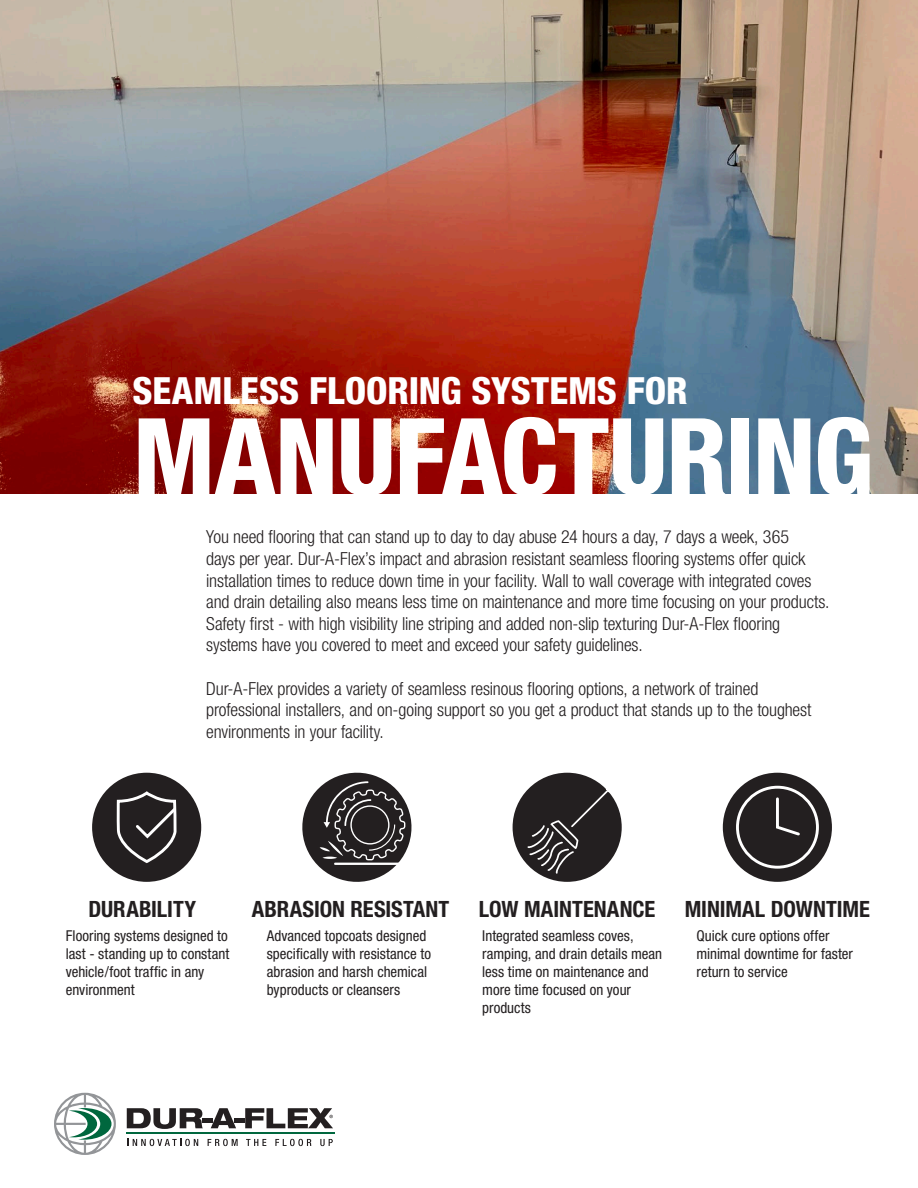
<style>
.page{position:relative;width:918px;height:1188px;background:#fff}
.page>*{position:absolute;margin:0;border:0;box-sizing:border-box;transform-origin:0 0}
.t1{font:800 condensed 106.5px "Helvetica Neue";letter-spacing:-.015em;color:#fff}
.t2{font:800 condensed 37.5px "Helvetica Neue";letter-spacing:-.005em;color:#fff}
.t3{font:700 condensed 22.5px "Helvetica Neue";color:#231f20}
.t4{font:300 condensed 18px/21.6px "Helvetica Neue";letter-spacing:-.01em;color:#231f20}
.t5{font:condensed 15px/18px "Helvetica Neue";color:#231f20}
</style>
<div class="page">
<img style="left:0;top:0;width:918px;height:494px">
<div style="left:92px;top:773px;width:109px;height:109px;background:#231f20;border-radius:50%"></div>
<svg style="left:116px;top:793px;width:61px;height:70px"></svg>
<svg style="left:302px;top:772px;width:110px;height:110px"></svg>
<div style="left:513px;top:773px;width:109px;height:109px;background:#231f20;border-radius:50%"></div>
<svg style="left:526px;top:787px;width:85px;height:88px"></svg>
<div style="left:723px;top:773px;width:109px;height:109px;background:#231f20;border-radius:50%"></div>
<div style="left:736px;top:786px;width:83px;height:83px;border:3px solid #fff;border-radius:50%"></div>
<svg style="left:776px;top:796px;width:26px;height:40px"></svg>
<svg style="left:128px;top:1139px;width:70px;height:7px"></svg>
<svg style="left:208px;top:1139px;width:30px;height:7px"></svg>
<svg style="left:246px;top:1139px;width:20px;height:7px"></svg>
<svg style="left:275px;top:1139px;width:37px;height:7px"></svg>
<svg style="left:320px;top:1139px;width:13px;height:7px"></svg>
<svg style="left:127px;top:1108px;width:76px;height:21px"></svg>
<hr style="left:203px;top:1118px;width:10px;height:4px;background:#231f20">
<svg style="left:211px;top:1108px;width:25px;height:20px"></svg>
<hr style="left:234px;top:1118px;width:10px;height:4px;background:#231f20">
<hr style="left:126px;top:1133px;width:208px;height:1px;background:#00673e">
<svg style="left:245px;top:1108px;width:88px;height:20px"></svg>
<svg style="left:54px;top:1093px;width:62px;height:62px"></svg>
<p class="t2" style="left:133px;top:368px;width:557px">SEAMLESS FLOORING SYSTEMS FOR</p>
<p class="t1" style="left:133px;top:391px;width:742px">MANUFACTURING</p>
<p class="t4" style="left:206px;top:526px;width:625px">You need flooring that can stand up to day to day abuse 24 hours a day, 7 days a week, 365<br>days per year. Dur-A-Flex’s impact and abrasion resistant seamless flooring systems offer quick installation times to reduce down time in your facility. Wall to wall coverage with integrated coves and drain detailing also means less time on maintenance and more time focusing on your products.<br>Safety first - with high visibility line striping and added non-slip texturing Dur-A-Flex flooring systems have you covered to meet and exceed your safety guidelines.</p>
<p class="t4" style="left:206px;top:677px;width:607px">Dur-A-Flex provides a variety of seamless resinous flooring options, a network of trained professional installers, and on-going support so you get a product that stands up to the toughest environments in your facility.</p>
<p class="t3" style="left:88px;top:895px;width:109px">DURABILITY</p>
<p class="t5" style="left:66px;top:926px;width:165px">Flooring systems designed to last - standing up to constant vehicle/foot traffic in any environment</p>
<p class="t3" style="left:252px;top:895px;width:199px">ABRASION RESISTANT</p>
<p class="t5" style="left:267px;top:926px;width:166px">Advanced topcoats designed specifically with resistance to abrasion and harsh chemical byproducts or cleansers</p>
<p class="t3" style="left:479px;top:895px;width:178px">LOW MAINTENANCE</p>
<p class="t5" style="left:482px;top:926px;width:181px">Integrated seamless coves, ramping, and drain details mean less time on maintenance and more time focused on your products</p>
<p class="t3" style="left:685px;top:895px;width:187px">MINIMAL DOWNTIME</p>
<p class="t5" style="left:697px;top:926px;width:158px">Quick cure options offer minimal downtime for faster return to service</p>
</div>
